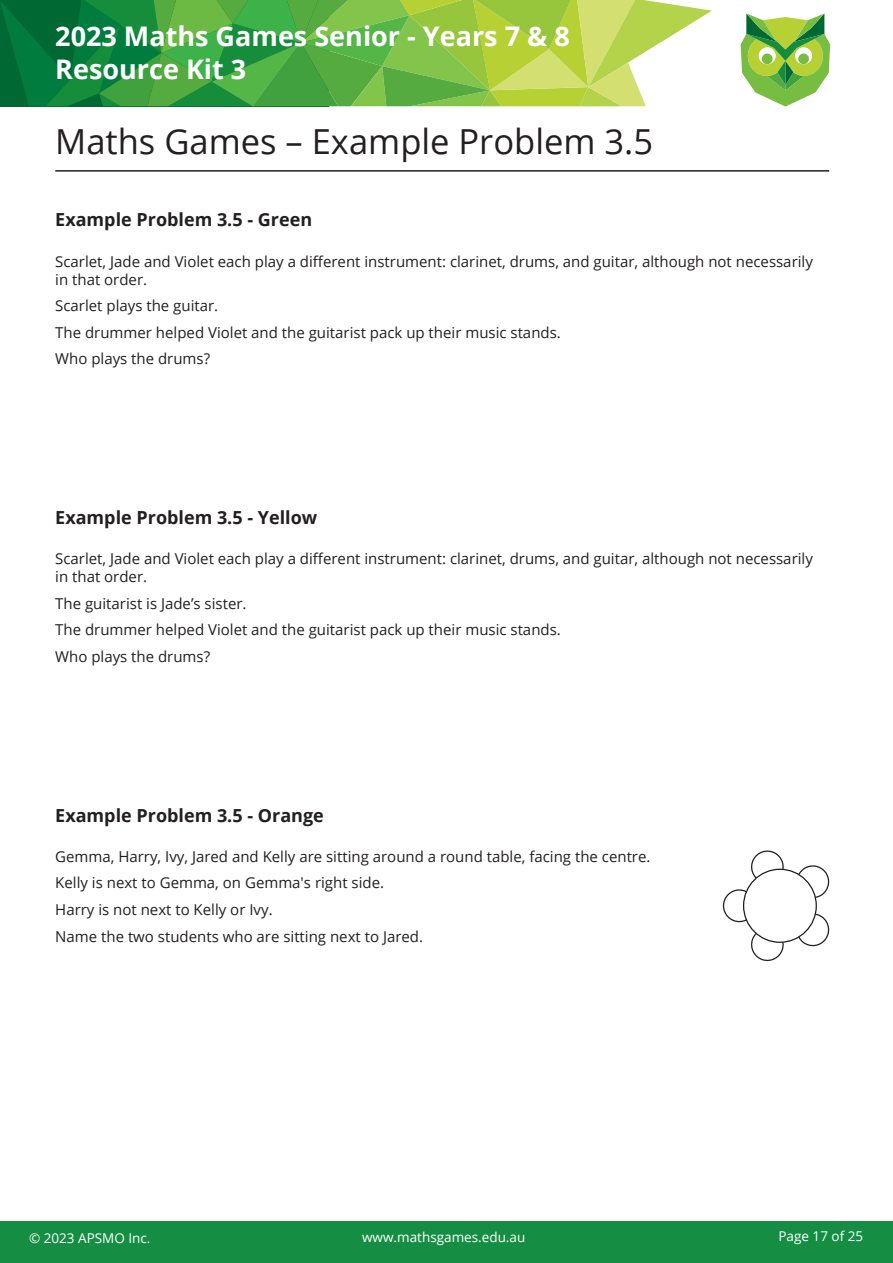
<style>
.page{position:relative;width:893px;height:1263px;background:#fff}
.page>*{position:absolute;margin:0;border:0;box-sizing:border-box;transform-origin:0 0}
.t1{font:34.5px "Open Sans";color:#231f20}
.t2{font:700 27px/32.4px "Open Sans";color:#fff}
.t3{font:700 18px "Open Sans";color:#231f20}
.t4{font:15px/18px "Open Sans";color:#231f20}
.t5{font:13.5px "Open Sans";color:#fff}
</style>
<div class="page">
<div style="left:0;top:1222px;width:893px;height:41px;background:#158e44"></div>
<svg style="left:0;top:0;width:712px;height:106px;background:#6eb452"></svg>
<svg style="left:741px;top:13px;width:89px;height:94px"></svg>
<div style="left:762px;top:54px;width:10px;height:10px;background:#77bd42;border-radius:50%"></div>
<div style="left:798px;top:54px;width:11px;height:10px;background:#77bd42;border-radius:50%"></div>
<hr style="left:55px;top:170px;width:774px;height:2px;background:#231f20">
<svg style="left:795px;top:865px;width:35px;height:35px"></svg>
<svg style="left:750px;top:850px;width:35px;height:35px"></svg>
<div style="left:723px;top:889px;width:33px;height:33px;border:1px solid #231f20;border-radius:50%"></div>
<svg style="left:750px;top:926px;width:37px;height:36px"></svg>
<svg style="left:793px;top:912px;width:37px;height:35px"></svg>
<div style="left:744px;top:869px;width:72px;height:73px;background:#fff;border-radius:50%"></div>
<div style="left:743px;top:869px;width:74px;height:74px;border:1px solid #231f20;border-radius:50%"></div>
<h2 class="t2" style="left:55px;top:19px;width:516px">2023 Maths Games Senior - Years 7 &amp; 8<br>Resource Kit 3</h2>
<p class="t1" style="left:55px;top:118px;width:599px">Maths Games – Example Problem 3.5</p>
<p class="t3" style="left:55px;top:207px;width:258px">Example Problem 3.5 - Green</p>
<p class="t4" style="left:55px;top:252px;width:759px">Scarlet, Jade and Violet each play a different instrument: clarinet, drums, and guitar, although not necessarily in that order.</p>
<p class="t4" style="left:55px;top:296px;width:164px">Scarlet plays the guitar.</p>
<p class="t4" style="left:55px;top:323px;width:507px">The drummer helped Violet and the guitarist pack up their music stands.</p>
<p class="t4" style="left:55px;top:349px;width:156px">Who plays the drums?</p>
<p class="t3" style="left:55px;top:505px;width:263px">Example Problem 3.5 - Yellow</p>
<p class="t4" style="left:55px;top:549px;width:759px">Scarlet, Jade and Violet each play a different instrument: clarinet, drums, and guitar, although not necessarily in that order.</p>
<p class="t4" style="left:55px;top:594px;width:193px">The guitarist is Jade’s sister.</p>
<p class="t4" style="left:55px;top:620px;width:507px">The drummer helped Violet and the guitarist pack up their music stands.</p>
<p class="t4" style="left:55px;top:647px;width:156px">Who plays the drums?</p>
<p class="t3" style="left:55px;top:802px;width:270px">Example Problem 3.5 - Orange</p>
<p class="t4" style="left:55px;top:847px;width:597px">Gemma, Harry, Ivy, Jared and Kelly are sitting around a round table, facing the centre.</p>
<p class="t4" style="left:55px;top:874px;width:330px">Kelly is next to Gemma, on Gemma's right side.</p>
<p class="t4" style="left:55px;top:900px;width:219px">Harry is not next to Kelly or Ivy.</p>
<p class="t4" style="left:55px;top:927px;width:369px">Name the two students who are sitting next to Jared.</p>
<p class="t5" style="left:29px;top:1229px;width:123px">© 2023 APSMO Inc.</p>
<p class="t5" style="left:362px;top:1228px;width:165px">www.mathsgames.edu.au</p>
<p class="t5" style="left:778px;top:1227px;width:86px">Page 17 of 25</p>
</div>
